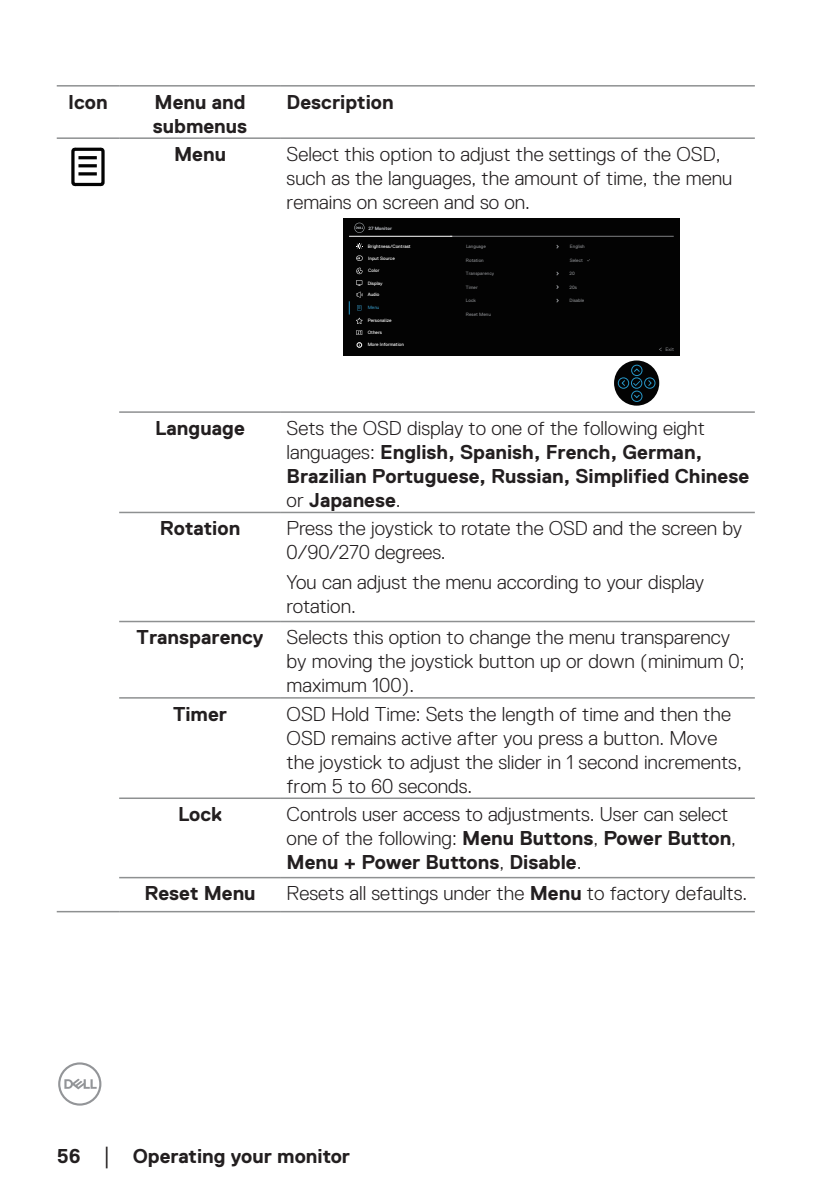
<style>
.page{position:relative;width:840px;height:1191px;background:#fff}
.page>*{position:absolute;margin:0;border:0;box-sizing:border-box;transform-origin:0 0}
.text_OSD_table{font:300 20px/24px "Dell Replica";color:#231f20}
.text_OSD_table-2{font:700 20px/24px "Dell Replica";color:#231f20}
.Table_Paragraph{font:300 20px/24px "Dell Replica";color:#231f20}
.t1{font:5px "Dell Replica";color:#7f8083}
.t2{font:4.8px "Dell Replica";color:#fff}
.t3{font:4.8px "Dell Replica";color:#85878a}
.t4{font:4.8px "Dell Replica";color:#3188b0}
.t5{font:700 4.6px "Dell Replica";color:#babdc2}
.s1{font-weight:300}
.s2{font-weight:700}
.s3{font-family:"Times New Roman";font-weight:400;font-size:18px}
</style>
<div class="page">
<svg style="left:58px;top:1062px;width:43px;height:43px"></svg>
<hr style="left:119px;top:512px;width:162px;height:1px;background:#8e9091">
<hr style="left:281px;top:512px;width:473px;height:1px;background:#8e9091">
<hr style="left:119px;top:621px;width:162px;height:1px;background:#8e9091">
<hr style="left:281px;top:621px;width:473px;height:1px;background:#8e9091">
<hr style="left:119px;top:797px;width:162px;height:2px;background:#8e9091">
<hr style="left:281px;top:797px;width:473px;height:2px;background:#8e9091">
<hr style="left:119px;top:877px;width:162px;height:1px;background:#8e9091">
<hr style="left:281px;top:877px;width:473px;height:1px;background:#8e9091">
<hr style="left:57px;top:85px;width:62px;height:2px;background:#8e9091">
<hr style="left:119px;top:85px;width:162px;height:2px;background:#8e9091">
<hr style="left:281px;top:85px;width:473px;height:2px;background:#8e9091">
<hr style="left:57px;top:137px;width:62px;height:2px;background:#8e9091">
<hr style="left:119px;top:137px;width:162px;height:2px;background:#8e9091">
<hr style="left:281px;top:137px;width:473px;height:2px;background:#8e9091">
<hr style="left:119px;top:411px;width:162px;height:2px;background:#8e9091">
<hr style="left:281px;top:411px;width:473px;height:2px;background:#8e9091">
<hr style="left:119px;top:697px;width:162px;height:1px;background:#8e9091">
<hr style="left:281px;top:697px;width:473px;height:1px;background:#8e9091">
<hr style="left:57px;top:911px;width:62px;height:1px;background:#8e9091">
<hr style="left:119px;top:911px;width:162px;height:1px;background:#8e9091">
<hr style="left:281px;top:911px;width:473px;height:1px;background:#8e9091">
<svg style="left:71px;top:148px;width:34px;height:38px"></svg>
<div style="left:343px;top:218px;width:336px;height:138px;background:#030303"></div>
<hr style="left:450px;top:236px;width:223px;height:1px;background:#7f8083">
<hr style="left:349px;top:236px;width:103px;height:1px;background:#fff">
<svg style="left:354px;top:223px;width:10px;height:10px"></svg>
<svg style="left:613px;top:360px;width:46px;height:45px"></svg>
<svg style="left:617px;top:364px;width:38px;height:38px"></svg>
<svg style="left:556px;top:271px;width:3px;height:5px"></svg>
<svg style="left:356px;top:280px;width:6px;height:6px"></svg>
<svg style="left:357px;top:305px;width:4px;height:5px"></svg>
<svg style="left:356px;top:318px;width:6px;height:6px"></svg>
<svg style="left:356px;top:330px;width:6px;height:5px"></svg>
<svg style="left:349px;top:301px;width:1px;height:13px"></svg>
<svg style="left:356px;top:268px;width:6px;height:6px"></svg>
<svg style="left:356px;top:292px;width:7px;height:6px"></svg>
<svg style="left:356px;top:342px;width:5px;height:5px"></svg>
<svg style="left:356px;top:243px;width:6px;height:6px"></svg>
<svg style="left:356px;top:255px;width:6px;height:6px"></svg>
<p class="text_OSD_table-2" style="left:68px;top:90px;width:41px">Icon</p>
<p class="text_OSD_table-2" style="left:153px;top:90px;width:96px">Menu and submenus</p>
<p class="text_OSD_table-2" style="left:286px;top:90px;width:108px">Description</p>
<p class="text_OSD_table-2" style="left:174px;top:142px;width:53px">Menu</p>
<p class="text_OSD_table" style="left:286px;top:142px;width:447px">Select this option to adjust the settings of the OSD, such as the languages, the amount of time, the menu remains on screen and so on.</p>
<p class="t5" style="left:368px;top:225px;width:25px">27 Monitor</p>
<p class="t2" style="left:367px;top:243px;width:44px">Brightness/Contrast</p>
<p class="t2" style="left:368px;top:255px;width:28px">Input Source</p>
<p class="t2" style="left:368px;top:268px;width:13px">Color</p>
<p class="t2" style="left:367px;top:280px;width:16px">Display</p>
<p class="t2" style="left:367px;top:292px;width:13px">Audio</p>
<p class="t4" style="left:367px;top:305px;width:13px">Menu</p>
<p class="t2" style="left:367px;top:318px;width:25px">Personalize</p>
<p class="t2" style="left:367px;top:330px;width:16px">Others</p>
<p class="t2" style="left:367px;top:342px;width:38px">More Information</p>
<p class="t3" style="left:466px;top:244px;width:21px">Language</p>
<p class="t3" style="left:569px;top:244px;width:16px">English</p>
<p class="t3" style="left:569px;top:257px;width:15px">Select</p>
<p class="t3" style="left:569px;top:271px;width:7px">20</p>
<p class="t3" style="left:569px;top:284px;width:9px">20s</p>
<p class="t3" style="left:569px;top:298px;width:16px">Disable</p>
<p class="t3" style="left:465px;top:257px;width:19px">Rotation</p>
<p class="t3" style="left:465px;top:271px;width:30px">Transparency</p>
<p class="t3" style="left:465px;top:284px;width:13px">Timer</p>
<p class="t3" style="left:465px;top:298px;width:11px">Lock</p>
<p class="t3" style="left:465px;top:311px;width:27px">Reset Menu</p>
<p class="t1" style="left:665px;top:346px;width:10px">Exit</p>
<p class="text_OSD_table-2" style="left:155px;top:416px;width:91px">Language</p>
<p class="text_OSD_table-2" style="left:286px;top:416px;width:464px"><span class="s1">Sets the OSD display to one of the following eight languages:</span> English, Spanish, French, German, Brazilian Portuguese, Russian, Simplified Chinese <span class="s1">or</span> Japanese<span class="s1">.</span></p>
<p class="text_OSD_table-2" style="left:160px;top:516px;width:82px">Rotation</p>
<p class="Table_Paragraph" style="left:286px;top:516px;width:457px">Press the joystick to rotate the OSD and the screen by<br>0/90/270 degrees.</p>
<p class="Table_Paragraph" style="left:286px;top:570px;width:418px">You can adjust the menu according to your display rotation.</p>
<p class="text_OSD_table-2" style="left:136px;top:625px;width:128px">Transparency</p>
<p class="text_OSD_table" style="left:286px;top:625px;width:459px">Selects this option to change the menu transparency by moving the joystick button up or down (minimum 0; maximum 100).</p>
<p class="text_OSD_table-2" style="left:173px;top:701px;width:55px">Timer</p>
<p class="text_OSD_table" style="left:286px;top:701px;width:456px">OSD Hold Time: Sets the length of time and then the OSD remains active after you press a button. Move the joystick to adjust the slider in 1 second increments, from 5 to 60 seconds.</p>
<p class="text_OSD_table-2" style="left:178px;top:802px;width:45px">Lock</p>
<p class="Table_Paragraph" style="left:286px;top:802px;width:450px">Controls user access to adjustments. User can select one of the following: <span class="s2">Menu Buttons</span>, <span class="s2">Power Button</span>,<br><span class="s2">Menu + Power Buttons</span>, <span class="s2">Disable</span>.</p>
<p class="text_OSD_table-2" style="left:144px;top:881px;width:113px">Reset Menu</p>
<p class="text_OSD_table" style="left:286px;top:881px;width:462px">Resets all settings under the <span class="s2">Menu</span> to factory defaults.</p>
<p class="text_OSD_table-2" style="left:57px;top:1143px;width:295px">56 <span class="s3">│</span> Operating your monitor</p>
</div>
